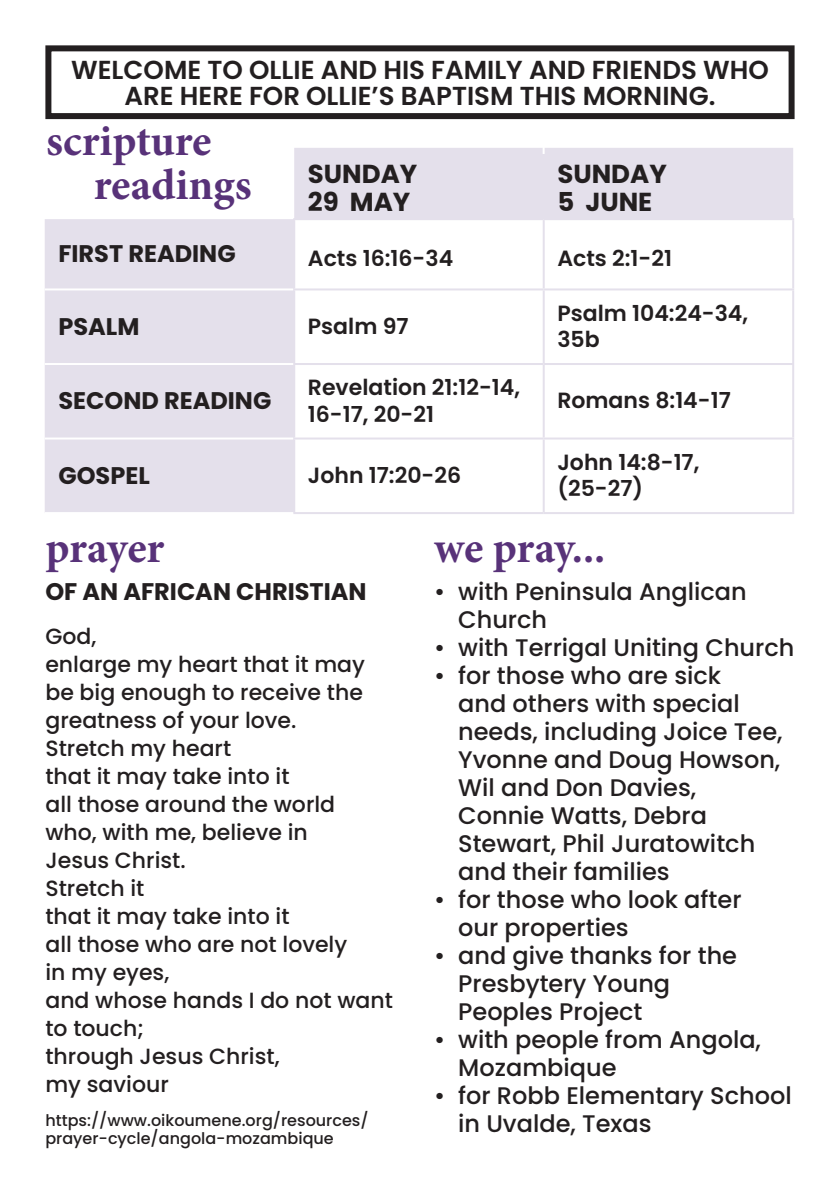
<style>
.page{position:relative;width:840px;height:1191px;background:#fff}
.page>*{position:absolute;margin:0;border:0;box-sizing:border-box;transform-origin:0 0}
.t1{font:700 44px/44px "Minion Pro";letter-spacing:-.005em;color:#583279}
.t2{font:600 26px/26px "Poppins";color:#231f20;text-align:center}
.t3{font:700 26px/28px "Poppins";color:#231f20}
.t4{font:500 24px/28px "Poppins";color:#231f20}
.t5{font:700 24px "Poppins";color:#231f20}
.t6{font:500 22px/28px "Poppins";color:#231f20}
.t7{font:600 22px/26.4px "Poppins";color:#231f20}
.t8{font:500 16px/18px "Poppins";color:#231f20}
</style>
<div class="page">
<svg style="left:45px;top:148px;width:747px;height:364px"></svg>
<hr style="left:293px;top:288px;width:250px;height:2px;background:#e4e0eb">
<hr style="left:543px;top:288px;width:250px;height:2px;background:#e4e0eb">
<hr style="left:293px;top:363px;width:250px;height:2px;background:#e4e0eb">
<hr style="left:543px;top:363px;width:250px;height:2px;background:#e4e0eb">
<hr style="left:293px;top:437px;width:250px;height:2px;background:#e4e0eb">
<hr style="left:543px;top:437px;width:250px;height:2px;background:#e4e0eb">
<hr style="left:293px;top:512px;width:250px;height:2px;background:#e4e0eb">
<hr style="left:543px;top:512px;width:250px;height:2px;background:#e4e0eb">
<hr style="left:293px;top:220px;width:2px;height:68px;background:#e4e0eb">
<hr style="left:542px;top:220px;width:2px;height:68px;background:#e4e0eb">
<hr style="left:791px;top:220px;width:2px;height:68px;background:#e4e0eb">
<hr style="left:293px;top:290px;width:2px;height:73px;background:#e4e0eb">
<hr style="left:542px;top:290px;width:2px;height:73px;background:#e4e0eb">
<hr style="left:791px;top:290px;width:2px;height:73px;background:#e4e0eb">
<hr style="left:293px;top:365px;width:2px;height:72px;background:#e4e0eb">
<hr style="left:542px;top:365px;width:2px;height:72px;background:#e4e0eb">
<hr style="left:791px;top:365px;width:2px;height:72px;background:#e4e0eb">
<hr style="left:293px;top:439px;width:2px;height:73px;background:#e4e0eb">
<hr style="left:542px;top:439px;width:2px;height:73px;background:#e4e0eb">
<hr style="left:791px;top:439px;width:2px;height:73px;background:#e4e0eb">
<hr style="left:45px;top:288px;width:248px;height:2px;background:#fff">
<hr style="left:45px;top:363px;width:248px;height:2px;background:#fff">
<hr style="left:45px;top:437px;width:248px;height:2px;background:#fff">
<hr style="left:293px;top:218px;width:250px;height:2px;background:#e4e0eb">
<hr style="left:543px;top:218px;width:250px;height:2px;background:#e4e0eb">
<hr style="left:542px;top:83px;width:2px;height:71px;background:#fff">
<div style="left:45px;top:45px;width:749px;height:74px;border:6px solid #231f20"></div>
<p class="t2" style="left:71px;top:57px;width:698px">WELCOME TO OLLIE AND HIS FAMILY AND FRIENDS WHO<br>ARE HERE FOR OLLIE’S BAPTISM THIS MORNING.</p>
<p class="t1" style="left:94px;top:119px;width:159px;text-indent:-48px">scripture readings</p>
<p class="t3" style="left:308px;top:160px;width:111px">SUNDAY<br>29 MAY</p>
<p class="t3" style="left:557px;top:160px;width:111px">SUNDAY<br>5 JUNE</p>
<p class="t5" style="left:58px;top:240px;width:179px">FIRST READING</p>
<p class="t7" style="left:308px;top:245px;width:147px">Acts 16:16-34</p>
<p class="t7" style="left:557px;top:245px;width:116px">Acts 2:1-21</p>
<p class="t5" style="left:58px;top:312px;width:82px">PSALM</p>
<p class="t7" style="left:308px;top:313px;width:102px">Psalm 97</p>
<p class="t5" style="left:58px;top:387px;width:214px">SECOND READING</p>
<p class="t7" style="left:308px;top:374px;width:213px">Revelation 21:12-14,<br>16-17, 20-21</p>
<p class="t5" style="left:58px;top:461px;width:93px">GOSPEL</p>
<p class="t7" style="left:308px;top:462px;width:155px">John 17:20-26</p>
<p class="t7" style="left:557px;top:300px;width:192px">Psalm 104:24-34,<br>35b</p>
<p class="t7" style="left:557px;top:387px;width:175px">Romans 8:14-17</p>
<p class="t7" style="left:557px;top:449px;width:143px">John 14:8-17, (25-27)</p>
<p class="t1" style="left:45px;top:525px;width:120px">prayer</p>
<p class="t5" style="left:45px;top:578px;width:322px">OF AN AFRICAN CHRISTIAN</p>
<p class="t6" style="left:45px;top:622px;width:52px">God,</p>
<p class="t6" style="left:45px;top:650px;width:321px;text-align:justify">enlarge my heart that it may be big enough to receive the greatness of your love.</p>
<p class="t6" style="left:45px;top:734px;width:187px">Stretch my heart</p>
<p class="t6" style="left:45px;top:762px;width:245px">that it may take into it</p>
<p class="t6" style="left:45px;top:790px;width:291px">all those around the world</p>
<p class="t6" style="left:45px;top:818px;width:264px">who, with me, believe in<br>Jesus Christ.</p>
<p class="t6" style="left:45px;top:874px;width:100px">Stretch it</p>
<p class="t6" style="left:45px;top:902px;width:245px">that it may take into it</p>
<p class="t6" style="left:45px;top:930px;width:303px">all those who are not lovely in my eyes,</p>
<p class="t6" style="left:45px;top:986px;width:349px">and whose hands I do not want to touch;</p>
<p class="t6" style="left:45px;top:1042px;width:236px">through Jesus Christ, my saviour</p>
<p class="t8" style="left:45px;top:1112px;width:324px">https://www.oikoumene.org/resources/ prayer-cycle/angola-mozambique</p>
<p class="t1" style="left:434px;top:525px;width:173px">we pray...</p>
<p class="t4" style="left:458px;top:578px;width:290px;text-indent:-24px">• with Peninsula Anglican<br>Church</p>
<p class="t4" style="left:434px;top:634px;width:361px">• with Terrigal Uniting Church</p>
<p class="t4" style="left:458px;top:662px;width:326px;text-indent:-24px">• for those who are sick<br>and others with special needs, including Joice Tee,<br>Yvonne and Doug Howson,<br>Wil and Don Davies,<br>Connie Watts, Debra<br>Stewart, Phil Juratowitch and their families</p>
<p class="t4" style="left:458px;top:886px;width:285px;text-indent:-24px">• for those who look after our properties</p>
<p class="t4" style="left:458px;top:942px;width:280px;text-indent:-24px">• and give thanks for the<br>Presbytery Young<br>Peoples Project</p>
<p class="t4" style="left:458px;top:1026px;width:304px;text-indent:-24px">• with people from Angola,<br>Mozambique</p>
<p class="t4" style="left:458px;top:1082px;width:335px;text-indent:-24px">• for Robb Elementary School in Uvalde, Texas</p>
</div>
